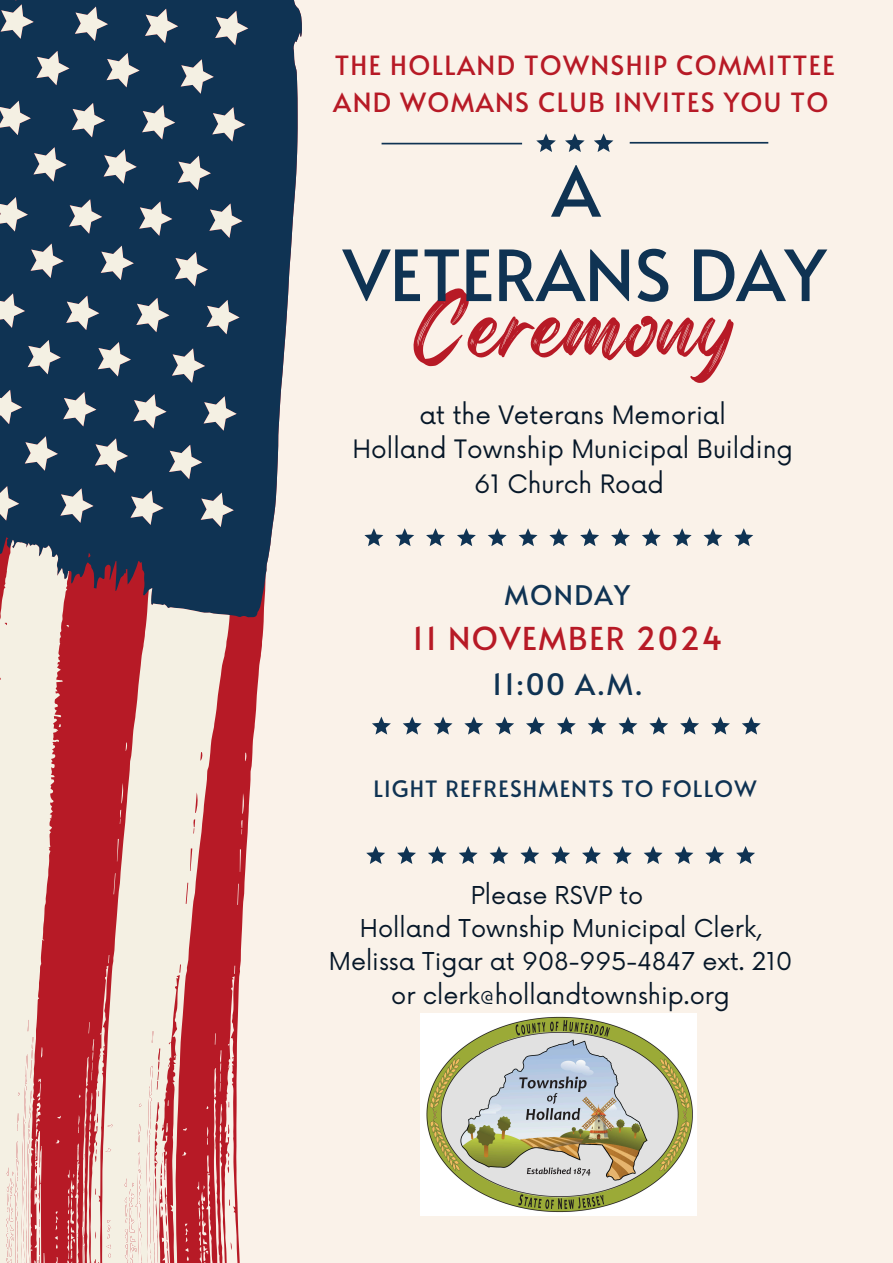
<style>
.page{position:relative;width:893px;height:1263px;background:#faf2e9}
.page>*{position:absolute;margin:0;border:0;box-sizing:border-box;transform-origin:0 0}
.t1{font:80.78px "Regular Brush";color:#b71a26}
.t2{font:70.2px/84.4px "Alata";color:#0f3353;text-align:center}
.t3{font:31.5px "Alata";letter-spacing:.05em;color:#b71a26}
.t4{font:29.25px "Alata";color:#0f3353}
.t5{font:27px "Alata";letter-spacing:.05em;color:#0f3353}
.t6{font:26.4px/36.8px "Alata";letter-spacing:.05em;color:#b71a26}
.t7{font:24.75px/34.3px "Now";color:#061728;text-align:center}
.t8{font:24px/33.2px "Now";color:#061728;text-align:center}
.t9{font:22.5px "Alata";letter-spacing:.05em;color:#0f3353}
</style>
<div class="page">
<svg style="left:734px;top:528px;width:19px;height:18px"></svg>
<svg style="left:703px;top:528px;width:19px;height:18px"></svg>
<svg style="left:672px;top:528px;width:19px;height:18px"></svg>
<svg style="left:642px;top:528px;width:19px;height:18px"></svg>
<svg style="left:611px;top:528px;width:19px;height:18px"></svg>
<svg style="left:580px;top:528px;width:19px;height:18px"></svg>
<svg style="left:549px;top:528px;width:19px;height:18px"></svg>
<svg style="left:518px;top:528px;width:19px;height:18px"></svg>
<svg style="left:488px;top:528px;width:19px;height:18px"></svg>
<svg style="left:457px;top:528px;width:19px;height:18px"></svg>
<svg style="left:426px;top:528px;width:19px;height:18px"></svg>
<svg style="left:395px;top:528px;width:19px;height:18px"></svg>
<svg style="left:364px;top:528px;width:19px;height:18px"></svg>
<svg style="left:742px;top:716px;width:18px;height:18px"></svg>
<svg style="left:711px;top:716px;width:19px;height:18px"></svg>
<svg style="left:680px;top:716px;width:19px;height:18px"></svg>
<svg style="left:649px;top:716px;width:19px;height:18px"></svg>
<svg style="left:618px;top:716px;width:19px;height:18px"></svg>
<svg style="left:587px;top:716px;width:19px;height:18px"></svg>
<svg style="left:557px;top:716px;width:19px;height:18px"></svg>
<svg style="left:526px;top:716px;width:19px;height:18px"></svg>
<svg style="left:495px;top:716px;width:19px;height:18px"></svg>
<svg style="left:464px;top:716px;width:19px;height:18px"></svg>
<svg style="left:433px;top:716px;width:19px;height:18px"></svg>
<svg style="left:403px;top:716px;width:19px;height:18px"></svg>
<svg style="left:372px;top:716px;width:19px;height:18px"></svg>
<svg style="left:565px;top:133px;width:19px;height:19px"></svg>
<svg style="left:594px;top:133px;width:19px;height:19px"></svg>
<svg style="left:536px;top:133px;width:20px;height:19px"></svg>
<hr style="left:381px;top:143px;width:141px;height:1px;background:#0f3353">
<hr style="left:629px;top:142px;width:139px;height:2px;background:#0f3353">
<svg style="left:251px;top:0;width:51px;height:621px;fill:#0f3353"></svg>
<svg style="left:0;top:0;width:251px;height:1263px"></svg>
<svg style="left:736px;top:846px;width:19px;height:18px"></svg>
<svg style="left:705px;top:846px;width:19px;height:18px"></svg>
<svg style="left:674px;top:846px;width:19px;height:18px"></svg>
<svg style="left:643px;top:846px;width:19px;height:18px"></svg>
<svg style="left:613px;top:846px;width:19px;height:18px"></svg>
<svg style="left:582px;top:846px;width:19px;height:18px"></svg>
<svg style="left:551px;top:846px;width:19px;height:18px"></svg>
<svg style="left:520px;top:846px;width:19px;height:18px"></svg>
<svg style="left:489px;top:846px;width:19px;height:18px"></svg>
<svg style="left:459px;top:846px;width:19px;height:18px"></svg>
<svg style="left:428px;top:846px;width:19px;height:18px"></svg>
<svg style="left:397px;top:846px;width:19px;height:18px"></svg>
<svg style="left:366px;top:846px;width:19px;height:18px"></svg>
<img style="left:421px;top:1013px;width:275px;height:202px">
<p class="t6" style="left:333px;top:46px;width:503px">THE HOLLAND TOWNSHIP COMMITTEE<br>AND WOMANS CLUB INVITES YOU TO</p>
<p class="t2" style="left:343px;top:146px;width:484px">A<br>VETERANS DAY</p>
<p class="t1" style="left:410px;top:262px;width:327px">Ceremony</p>
<h4 class="t7" style="left:352px;top:399px;width:442px">at the Veterans Memorial<br>Holland Township Municipal Building<br>61 Church Road</h4>
<p class="t5" style="left:504px;top:575px;width:127px">MONDAY</p>
<p class="t3" style="left:412px;top:615px;width:311px">11 NOVEMBER 2024</p>
<p class="t4" style="left:492px;top:663px;width:153px">11:00 A.M.</p>
<h5 class="t9" style="left:373px;top:772px;width:385px">LIGHT REFRESHMENTS TO FOLLOW</h5>
<h2 class="t8" style="left:471px;top:880px;width:174px">Please RSVP to</h2>
<h1 class="t8" style="left:329px;top:913px;width:465px">Holland Township Municipal Clerk,<br>Melissa Tigar at 908-995-4847 ext. 210 or clerk@hollandtownship.org</h1>
</div>
